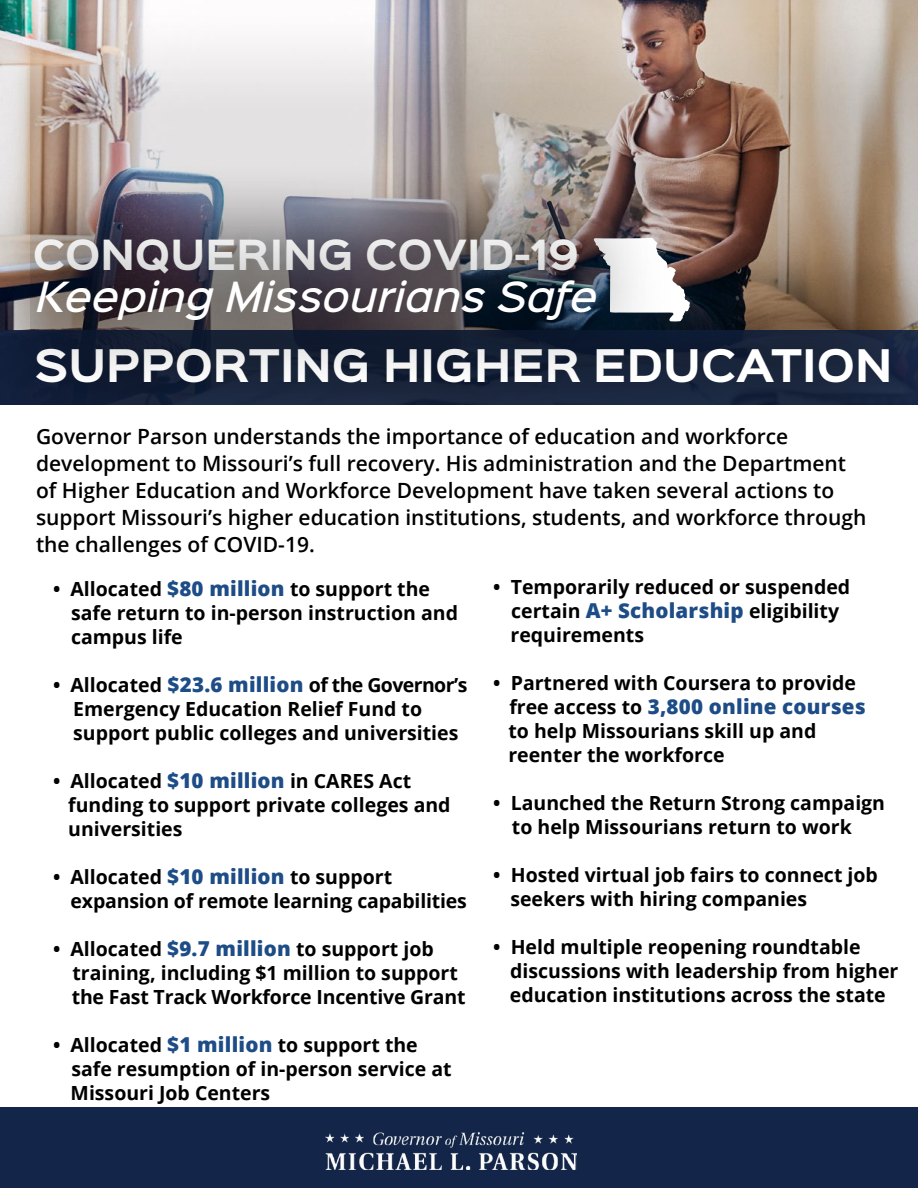
<style>
.page{position:relative;width:918px;height:1188px;background:#fff}
.page>*{position:absolute;margin:0;border:0;box-sizing:border-box;transform-origin:0 0}
.t1{font:700 40.5px "Sinkin Sans 700";color:#fff}
.t2{font:italic 500 37.5px/41.7px "Sinkin Sans 500";color:#fff}
.t3{font:600 21px/27px "Open Sans";color:#000}
.t4{font:800 20.55px "Open Sans";letter-spacing:.01em;color:#1d4c86}
.t5{font:700 19.5px/24px "Open Sans";color:#000}
.s1{font-family:"Sinkin Sans 700";font-weight:700;font-style:normal}
.s2{font-weight:800;font-size:20.55px;color:#1d4c86}
.s3{font-weight:700;font-size:19.5px;color:#000}
</style>
<div class="page">
<img style="left:0;top:0;width:918px;height:164px">
<img style="left:30px;top:16px;width:888px;height:233px">
<svg style="left:0;top:249px;width:918px;height:156px;background:#3d3b42"></svg>
<svg style="left:672px;top:238px;width:18px;height:84px"></svg>
<img style="left:0;top:164px;width:648px;height:39px">
<svg style="left:0;top:203px;width:672px;height:193px;background:#464752"></svg>
<div style="left:0;top:1108px;width:918px;height:80px;background:#132649"></div>
<img style="left:326px;top:1132px;width:251px;height:38px">
<p class="t2" style="left:33px;top:231px;width:566px"><span class="s1">CONQUERING COVID-19<br></span>Keeping Missourians Safe</p>
<p class="t1" style="left:34px;top:345px;width:860px">SUPPORTING HIGHER EDUCATION</p>
<h3 class="t3" style="left:36px;top:423px;width:832px">Governor Parson understands the importance of education and workforce development to Missouri’s full recovery. His administration and the Department of Higher Education and Workforce Development have taken several actions to support Missouri’s higher education institutions, students, and workforce through the challenges of COVID-19.</h3>
<p class="t5" style="left:71px;top:577px;width:389px;text-indent:-18px">• Allocated <span class="s2">$80 million</span> to support the safe return to in-person instruction and campus life</p>
<p class="t5" style="left:73px;top:673px;width:396px;text-indent:-20px">• Allocated <span class="s2">$23.6 million</span> of the Governor’s<br>Emergency Education Relief Fund to support public colleges and universities</p>
<p class="t5" style="left:68px;top:769px;width:384px;text-indent:-15px">• Allocated <span class="s2">$10 million</span> in CARES Act funding to support private colleges and universities</p>
<p class="t5" style="left:71px;top:865px;width:398px;text-indent:-18px">• Allocated <span class="s2">$10 million</span> to support expansion of remote learning capabilities</p>
<p class="t5" style="left:72px;top:937px;width:395px;text-indent:-19px">• Allocated <span class="s2">$9.7 million</span> to support job training, including $1 million to support the Fast Track Workforce Incentive Grant</p>
<p class="t5" style="left:71px;top:1033px;width:383px;text-indent:-18px">• Allocated <span class="s2">$1 million</span> to support the safe resumption of in-person service at<br>Missouri Job Centers</p>
<p class="t5" style="left:511px;top:574px;width:341px;text-indent:-17px">• Temporarily reduced or suspended certain <span class="s2">A+ Scholarship</span> eligibility requirements</p>
<p class="t5" style="left:493px;top:670px;width:364px">• Partnered with Coursera to provide</p>
<p class="t4" style="left:509px;top:691px;width:358px"><span class="s3">free access to</span> 3,800 online courses</p>
<p class="t5" style="left:508px;top:718px;width:309px">to help Missourians skill up and reenter the workforce</p>
<p class="t5" style="left:512px;top:790px;width:375px;text-indent:-19px">• Launched the Return Strong campaign to help Missourians return to work</p>
<p class="t5" style="left:510px;top:862px;width:369px;text-indent:-17px">• Hosted virtual job fairs to connect job seekers with hiring companies</p>
<p class="t5" style="left:510px;top:934px;width:390px;text-indent:-17px">• Held multiple reopening roundtable discussions with leadership from higher education institutions across the state</p>
</div>
